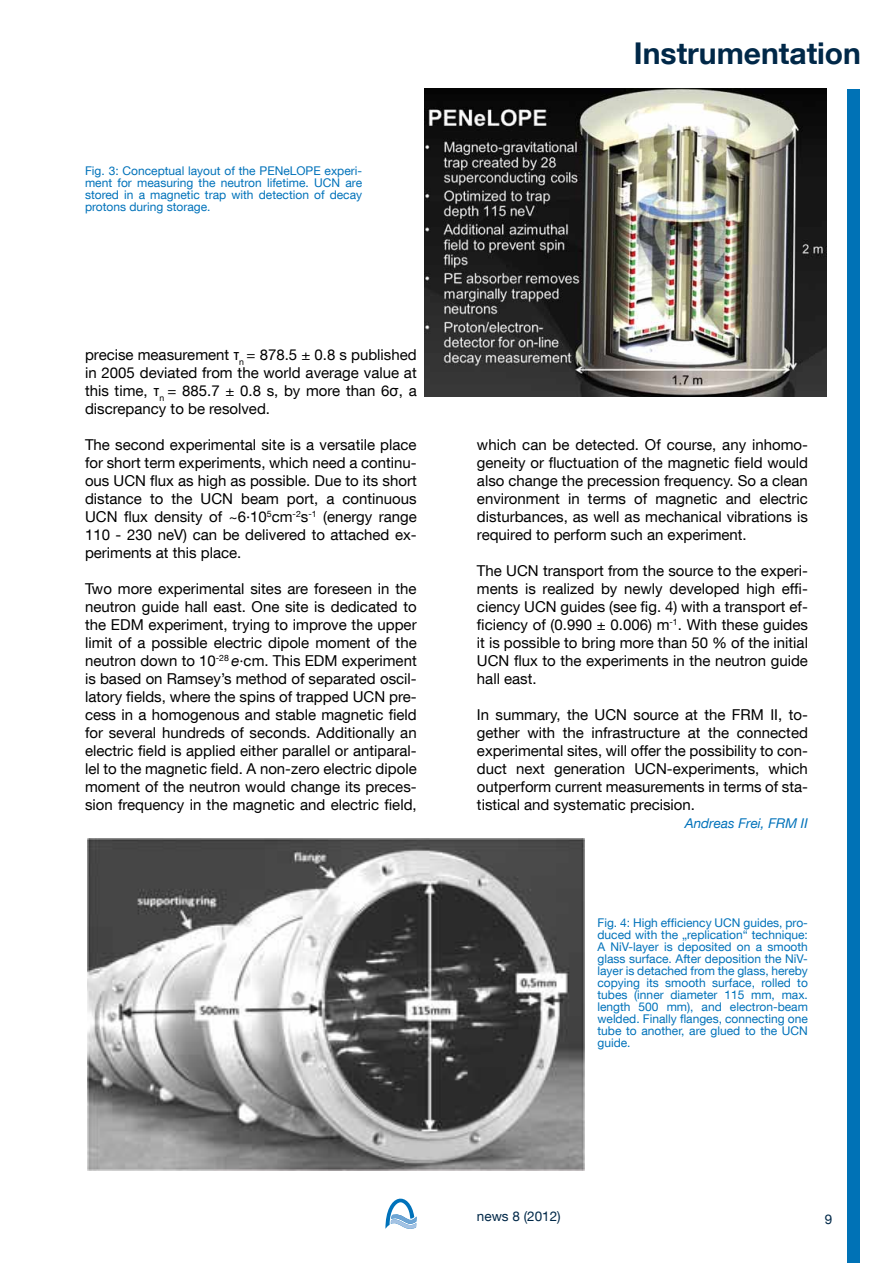
<style>
.page{position:relative;width:893px;height:1263px;background:#fff}
.page>*{position:absolute;margin:0;border:0;box-sizing:border-box;transform-origin:0 0}
.News_Bereichstitel{font:700 30px "TUM Neue Helvetica";color:#002848}
.NEWS_Lauftext{font:15px/18px "TUM Neue Helvetica";color:#000;text-align:justify}
.NEWS_Lauftext_Autor{font:italic 13.5px "TUM Neue Helvetica";color:#0072ba}
.t1{font:13.5px "TUM Neue Helvetica";color:#002848}
.NEWS_Bildunterschrif{font:12px/12px "TUM Neue Helvetica";color:#0072ba;text-align:justify}
.s1{font-family:"Arial"}
.s2{font-style:italic}
</style>
<div class="page">
<svg style="left:385px;top:1198px;width:32px;height:31px"></svg>
<img style="left:425px;top:89px;width:401px;height:307px">
<img style="left:87px;top:839px;width:498px;height:331px">
<div style="left:847px;top:89px;width:13px;height:1174px;background:#0072b6"></div>
<p class="NEWS_Bildunterschrif" style="left:85px;top:165px;width:279px">Fig. 3: Conceptual layout of the PENeLOPE experi&shy;ment for measuring the neutron lifetime. UCN are stored in a magnetic trap with detection of decay protons during storage.</p>
<p class="NEWS_Lauftext" style="left:85px;top:345px;width:333px">precise measurement <span class="s1">τ</span><sub>n</sub> = 878.5 ± 0.8 s published in 2005 deviated from the world average value at this time, <span class="s1">τ</span><sub>n</sub> = 885.7 ± 0.8 s, by more than 6<span class="s1">σ</span>, a discrepancy to be resolved.</p>
<p class="NEWS_Lauftext" style="left:85px;top:435px;width:333px">The second experimental site is a versatile place for short term experiments, which need a continu&shy;ous UCN flux as high as possible. Due to its short distance to the UCN beam port, a continuous UCN flux density of ~6·10<sup>5</sup>cm<sup>-2</sup>s<sup>-1</sup> (energy range 110 - 230 neV) can be delivered to attached ex&shy;periments at this place.</p>
<p class="NEWS_Lauftext" style="left:85px;top:579px;width:333px">Two more experimental sites are foreseen in the neutron guide hall east. One site is dedicated to the EDM experiment, trying to improve the upper limit of a possible electric dipole moment of the neutron down to 10<sup>-28</sup> <span class="s2">e</span>·cm. This EDM experiment is based on Ramsey’s method of separated oscil&shy;latory fields, where the spins of trapped UCN pre&shy;cess in a homogenous and stable magnetic field for several hundreds of seconds. Additionally an electric field is applied either parallel or antiparal&shy;lel to the magnetic field. A non-zero electric dipole moment of the neutron would change its preces&shy;sion frequency in the magnetic and electric field,</p>
<p class="News_Bereichstitel" style="left:634px;top:34px;width:229px">Instrumentation</p>
<p class="NEWS_Lauftext" style="left:477px;top:435px;width:332px">which can be detected. Of course, any inhomo&shy;geneity or fluctuation of the magnetic field would also change the precession frequency. So a clean environment in terms of magnetic and electric disturbances, as well as mechanical vibrations is required to perform such an experiment.</p>
<p class="NEWS_Lauftext" style="left:477px;top:561px;width:332px">The UCN transport from the source to the experi&shy;ments is realized by newly developed high effi&shy;ciency UCN guides (see fig. 4) with a transport ef&shy;ficiency of (0.990 ± 0.006) m<sup>-1</sup>. With these guides it is possible to bring more than 50 % of the initial UCN flux to the experiments in the neutron guide hall east.</p>
<p class="NEWS_Lauftext" style="left:477px;top:705px;width:332px">In summary, the UCN source at the FRM II, to&shy;gether with the infrastructure at the connected experimental sites, will offer the possibility to con&shy;duct next generation UCN-experiments, which outperform current measurements in terms of sta&shy;tistical and systematic precision.</p>
<p class="NEWS_Lauftext_Autor" style="left:685px;top:815px;width:125px">Andreas Frei, FRM II</p>
<p class="NEWS_Bildunterschrif" style="left:597px;top:916px;width:212px">Fig. 4: High efficiency UCN guides, pro&shy;duced with the „replication“ technique:<br>A NiV-layer is deposited on a smooth glass surface. After deposition the NiV&shy;layer is detached from the glass, hereby copying its smooth surface, rolled to tubes (inner diameter 115 mm, max. length 500 mm), and electron-beam welded. Finally flanges, connecting one tube to another, are glued to the UCN guide.</p>
<p class="t1" style="left:477px;top:1207px;width:85px">news 8 (2012)</p>
<p class="t1" style="left:825px;top:1211px;width:9px">9</p>
</div>
